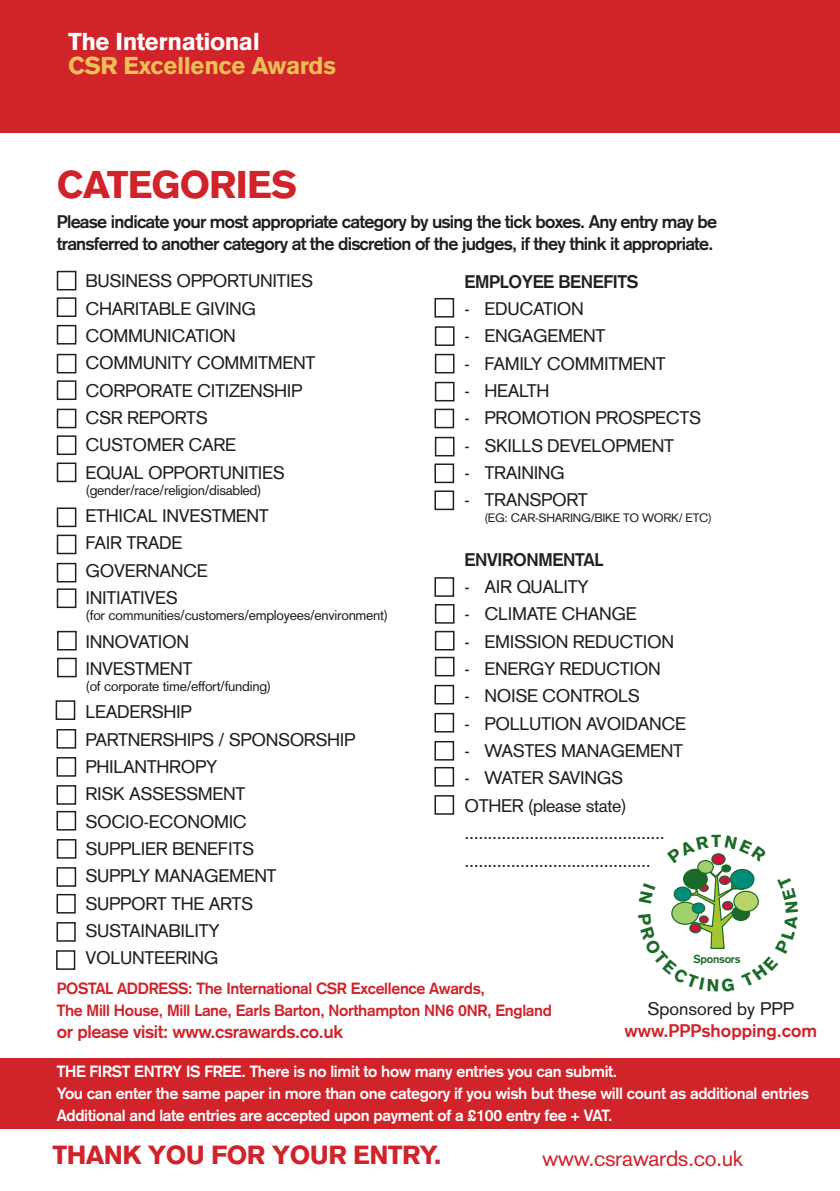
<style>
.page{position:relative;width:840px;height:1191px;background:#fff}
.page>*{position:absolute;margin:0;border:0;box-sizing:border-box;transform-origin:0 0}
.t1{font:900 38px "Akzidenz Grotesk";letter-spacing:-.02em;color:#d1232a}
.t2{font:900 25.8px "Akzidenz Grotesk";letter-spacing:-.02em;color:#d1232a}
.t3{font:900 24px "Akzidenz Grotesk";letter-spacing:-.02em;color:#edc055}
.t4{font:900 24px "Akzidenz Grotesk";letter-spacing:-.02em;color:#fff}
.t5{font:22px "Akzidenz Grotesk";letter-spacing:-.02em;color:#d1232a}
.t6{font:18px "Akzidenz Grotesk";letter-spacing:-.02em;color:#231f20}
.t7{font:700 18px/22px "Akzidenz Grotesk";letter-spacing:-.04em;color:#231f20}
.t8{font:700 18px "Akzidenz Grotesk";letter-spacing:-.02em;color:#d1232a}
.t9{font:700 18px/21.6px "Akzidenz Grotesk";color:#d1232a;text-align:center}
.t10{font:700 18px "Akzidenz Grotesk";letter-spacing:-.02em;color:#231f20}
.t11{font:700 16px/22px "Akzidenz Grotesk";letter-spacing:-.02em;color:#fff}
.t12{font:700 16px/22px "Akzidenz Grotesk";letter-spacing:-.02em;color:#d1232a}
.t13{font:14px "Akzidenz Grotesk";letter-spacing:-.02em;color:#231f20}
.t14{font:12px "Akzidenz Grotesk";letter-spacing:-.02em;color:#231f20}
.t15{font:700 11.4px "Akzidenz Grotesk";letter-spacing:-.02em;color:#1b6a29}
.s1{font-weight:400;color:#231f20}
</style>
<div class="page">
<div style="left:0;top:0;width:839px;height:132px;background:#d1232a"></div>
<div style="left:0;top:1058px;width:839px;height:70px;background:#d1232a"></div>
<div style="left:57px;top:271px;width:19px;height:19px;border:2px solid #231f20"></div>
<div style="left:57px;top:409px;width:19px;height:19px;border:2px solid #231f20"></div>
<div style="left:57px;top:534px;width:19px;height:20px;border:2px solid #231f20"></div>
<div style="left:57px;top:380px;width:19px;height:20px;border:2px solid #231f20"></div>
<div style="left:57px;top:435px;width:19px;height:20px;border:2px solid #231f20"></div>
<div style="left:57px;top:563px;width:19px;height:19px;border:2px solid #231f20"></div>
<div style="left:57px;top:297px;width:19px;height:20px;border:2px solid #231f20"></div>
<div style="left:57px;top:462px;width:19px;height:20px;border:2px solid #231f20"></div>
<div style="left:57px;top:507px;width:19px;height:20px;border:2px solid #231f20"></div>
<div style="left:57px;top:588px;width:19px;height:20px;border:2px solid #231f20"></div>
<div style="left:434px;top:354px;width:20px;height:19px;border:2px solid #231f20"></div>
<div style="left:434px;top:437px;width:20px;height:19px;border:2px solid #231f20"></div>
<div style="left:434px;top:490px;width:20px;height:20px;border:2px solid #231f20"></div>
<div style="left:434px;top:298px;width:20px;height:19px;border:2px solid #231f20"></div>
<div style="left:434px;top:382px;width:20px;height:19px;border:2px solid #231f20"></div>
<div style="left:434px;top:326px;width:20px;height:20px;border:2px solid #231f20"></div>
<div style="left:434px;top:409px;width:20px;height:19px;border:2px solid #231f20"></div>
<div style="left:434px;top:463px;width:20px;height:20px;border:2px solid #231f20"></div>
<div style="left:434px;top:577px;width:20px;height:20px;border:2px solid #231f20"></div>
<div style="left:57px;top:325px;width:19px;height:19px;border:2px solid #231f20"></div>
<div style="left:57px;top:354px;width:19px;height:19px;border:2px solid #231f20"></div>
<div style="left:57px;top:657px;width:20px;height:20px;border:2px solid #231f20"></div>
<div style="left:56px;top:700px;width:19px;height:20px;border:2px solid #231f20"></div>
<div style="left:56px;top:729px;width:20px;height:19px;border:2px solid #231f20"></div>
<div style="left:57px;top:631px;width:20px;height:19px;border:2px solid #231f20"></div>
<div style="left:56px;top:811px;width:20px;height:19px;border:2px solid #231f20"></div>
<div style="left:57px;top:839px;width:19px;height:19px;border:2px solid #231f20"></div>
<div style="left:56px;top:894px;width:20px;height:19px;border:2px solid #231f20"></div>
<div style="left:56px;top:922px;width:20px;height:19px;border:2px solid #231f20"></div>
<div style="left:56px;top:950px;width:19px;height:20px;border:2px solid #231f20"></div>
<div style="left:56px;top:867px;width:20px;height:19px;border:2px solid #231f20"></div>
<div style="left:56px;top:785px;width:20px;height:19px;border:2px solid #231f20"></div>
<div style="left:56px;top:757px;width:20px;height:19px;border:2px solid #231f20"></div>
<div style="left:434px;top:685px;width:20px;height:19px;border:2px solid #231f20"></div>
<div style="left:434px;top:767px;width:20px;height:19px;border:2px solid #231f20"></div>
<div style="left:434px;top:713px;width:20px;height:19px;border:2px solid #231f20"></div>
<div style="left:434px;top:657px;width:20px;height:19px;border:2px solid #231f20"></div>
<div style="left:434px;top:741px;width:20px;height:19px;border:2px solid #231f20"></div>
<div style="left:434px;top:795px;width:20px;height:19px;border:2px solid #231f20"></div>
<div style="left:434px;top:604px;width:20px;height:19px;border:2px solid #231f20"></div>
<div style="left:434px;top:631px;width:20px;height:19px;border:2px solid #231f20"></div>
<svg style="left:671px;top:853px;width:88px;height:96px"></svg>
<h3 class="t4" style="left:68px;top:27px;width:193px">The International</h3>
<h3 class="t3" style="left:68px;top:51px;width:270px">CSR Excellence Awards</h3>
<p class="t1" style="left:57px;top:162px;width:242px">CATEGORIES</p>
<p class="t7" style="left:57px;top:211px;width:661px">Please indicate your most appropriate category by using the tick boxes. Any entry may be transferred to another category at the discretion of the judges, if they think it appropriate.</p>
<p class="t6" style="left:86px;top:270px;width:229px">BUSINESS OPPORTUNITIES</p>
<p class="t6" style="left:86px;top:298px;width:172px">CHARITABLE GIVING</p>
<p class="t6" style="left:86px;top:325px;width:152px">COMMUNICATION</p>
<p class="t6" style="left:86px;top:352px;width:231px">COMMUNITY COMMITMENT</p>
<p class="t6" style="left:86px;top:380px;width:218px">CORPORATE CITIZENSHIP</p>
<p class="t6" style="left:86px;top:407px;width:124px">CSR REPORTS</p>
<p class="t6" style="left:86px;top:434px;width:152px">CUSTOMER CARE</p>
<p class="t6" style="left:86px;top:462px;width:201px">EQUAL OPPORTUNITIES</p>
<p class="t13" style="left:86px;top:481px;width:177px">(gender/race/religion/disabled)</p>
<p class="t6" style="left:86px;top:505px;width:185px">ETHICAL INVESTMENT</p>
<p class="t6" style="left:86px;top:532px;width:98px">FAIR TRADE</p>
<p class="t6" style="left:86px;top:560px;width:124px">GOVERNANCE</p>
<p class="t6" style="left:86px;top:587px;width:93px">INITIATIVES</p>
<p class="t13" style="left:86px;top:607px;width:304px">(for communities/customers/employees/environment)</p>
<p class="t6" style="left:86px;top:630px;width:105px">INNOVATION</p>
<p class="t6" style="left:86px;top:658px;width:108px">INVESTMENT</p>
<p class="t13" style="left:86px;top:677px;width:187px">(of corporate time/effort/funding)</p>
<p class="t6" style="left:86px;top:701px;width:108px">LEADERSHIP</p>
<p class="t6" style="left:86px;top:728px;width:271px">PARTNERSHIPS / SPONSORSHIP</p>
<p class="t6" style="left:86px;top:756px;width:133px">PHILANTHROPY</p>
<p class="t6" style="left:86px;top:783px;width:161px">RISK ASSESSMENT</p>
<p class="t6" style="left:86px;top:810px;width:163px">SOCIO-ECONOMIC</p>
<p class="t6" style="left:86px;top:838px;width:170px">SUPPLIER BENEFITS</p>
<p class="t6" style="left:86px;top:865px;width:192px">SUPPLY MANAGEMENT</p>
<p class="t6" style="left:86px;top:892px;width:169px">SUPPORT THE ARTS</p>
<p class="t6" style="left:86px;top:920px;width:135px">SUSTAINABILITY</p>
<p class="t6" style="left:86px;top:947px;width:134px">VOLUNTEERING</p>
<p class="t10" style="left:464px;top:270px;width:175px">EMPLOYEE BENEFITS</p>
<p class="t6" style="left:464px;top:298px;width:121px">- EDUCATION</p>
<p class="t6" style="left:464px;top:325px;width:143px">- ENGAGEMENT</p>
<p class="t6" style="left:464px;top:353px;width:203px">- FAMILY COMMITMENT</p>
<p class="t6" style="left:464px;top:380px;width:86px">- HEALTH</p>
<p class="t6" style="left:464px;top:407px;width:238px">- PROMOTION PROSPECTS</p>
<p class="t6" style="left:464px;top:435px;width:211px">- SKILLS DEVELOPMENT</p>
<p class="t6" style="left:464px;top:462px;width:102px">- TRAINING</p>
<p class="t6" style="left:464px;top:489px;width:125px">- TRANSPORT</p>
<p class="t14" style="left:484px;top:511px;width:229px">(EG: CAR-SHARING/BIKE TO WORK/ ETC)</p>
<p class="t10" style="left:464px;top:548px;width:140px">ENVIRONMENTAL</p>
<p class="t6" style="left:464px;top:576px;width:126px">- AIR QUALITY</p>
<p class="t6" style="left:464px;top:603px;width:174px">- CLIMATE CHANGE</p>
<p class="t6" style="left:464px;top:631px;width:211px">- EMISSION REDUCTION</p>
<p class="t6" style="left:464px;top:658px;width:198px">- ENERGY REDUCTION</p>
<p class="t6" style="left:464px;top:685px;width:177px">- NOISE CONTROLS</p>
<p class="t6" style="left:464px;top:713px;width:223px">- POLLUTION AVOIDANCE</p>
<p class="t6" style="left:464px;top:740px;width:220px">- WASTES MANAGEMENT</p>
<p class="t6" style="left:464px;top:767px;width:160px">- WATER SAVINGS</p>
<p class="t6" style="left:464px;top:795px;width:164px">OTHER (please state)</p>
<p class="t6" style="left:464px;top:822px;width:202px">...........................................</p>
<p class="t6" style="left:464px;top:849px;width:188px">........................................</p>
<p class="t15" style="left:693px;top:951px;width:48px">Sponsors</p>
<p class="t9" style="left:624px;top:997px;width:194px"><span class="s1">Sponsored by PPP </span>www.PPPshopping.com</p>
<p class="t12" style="left:57px;top:977px;width:496px">POSTAL ADDRESS: The International CSR Excellence Awards,<br>The Mill House, Mill Lane, Earls Barton, Northampton NN6 0NR, England</p>
<p class="t8" style="left:57px;top:1021px;width:287px">or please visit: www.csrawards.co.uk</p>
<p class="t11" style="left:57px;top:1060px;width:753px">THE FIRST ENTRY IS FREE. There is no limit to how many entries you can submit.<br>You can enter the same paper in more than one category if you wish but these will count as additional entries<br>Additional and late entries are accepted upon payment of a £100 entry fee + VAT.</p>
<p class="t2" style="left:52px;top:1139px;width:390px">THANK YOU FOR YOUR ENTRY.</p>
<p class="t5" style="left:541px;top:1145px;width:203px">www.csrawards.co.uk</p>
</div>
